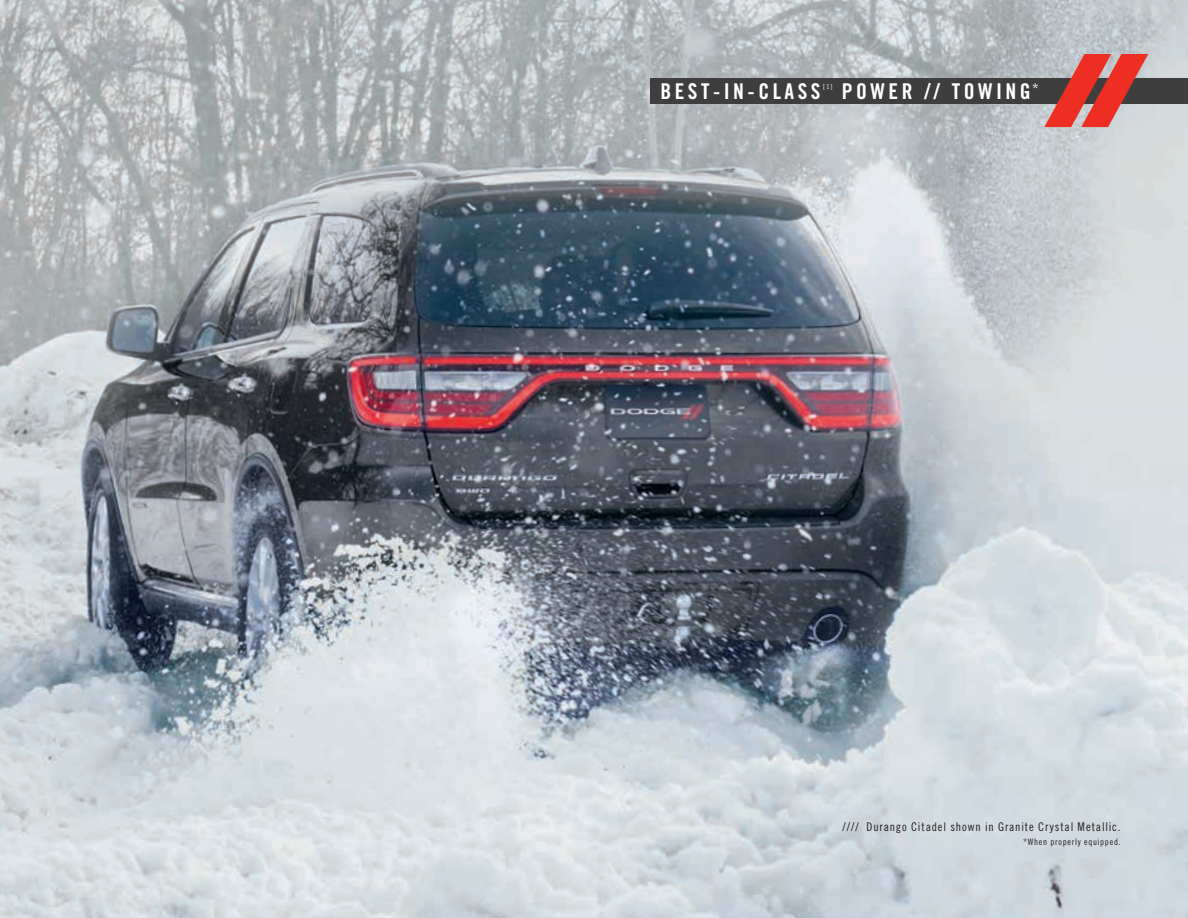
<style>
.page{position:relative;width:1188px;height:918px;background:#fff}
.page>*{position:absolute;margin:0;border:0;box-sizing:border-box;transform-origin:0 0}
.t1{font:21.75px "Trade Gothic Bold Cond Twenty";letter-spacing:.16em;color:#fff}
._2016_Discription_Ca{font:12px "Trade Gothic Cond Eighteen";letter-spacing:.075em;color:#231f20}
.Callout-Left-Black{font:9px "Trade Gothic Cond Eighteen";letter-spacing:.085em;color:#231f20}
.t2{font:7.05px "Trade Gothic Cond Eighteen";color:#fff}
</style>
<div class="page">
<img style="left:0;top:0;width:1188px;height:918px">
<div style="left:651px;top:78px;width:537px;height:25px;background:#3e3e3f"></div>
<svg style="left:1044px;top:54px;width:104px;height:73px"></svg>
<p class="t1" style="left:660px;top:78px;width:162px">BEST-IN-CLASS</p>
<p class="t2" style="left:823px;top:82px;width:11px">[1]</p>
<p class="t1" style="left:842px;top:78px;width:199px">POWER // TOWING<sup>*</sup></p>
<p class="_2016_Discription_Ca" style="left:842px;top:820px;width:280px">//// Durango Citadel shown in Granite Crystal Metallic.</p>
<p class="Callout-Left-Black" style="left:1023px;top:837px;width:99px">*When properly equipped.</p>
</div>
